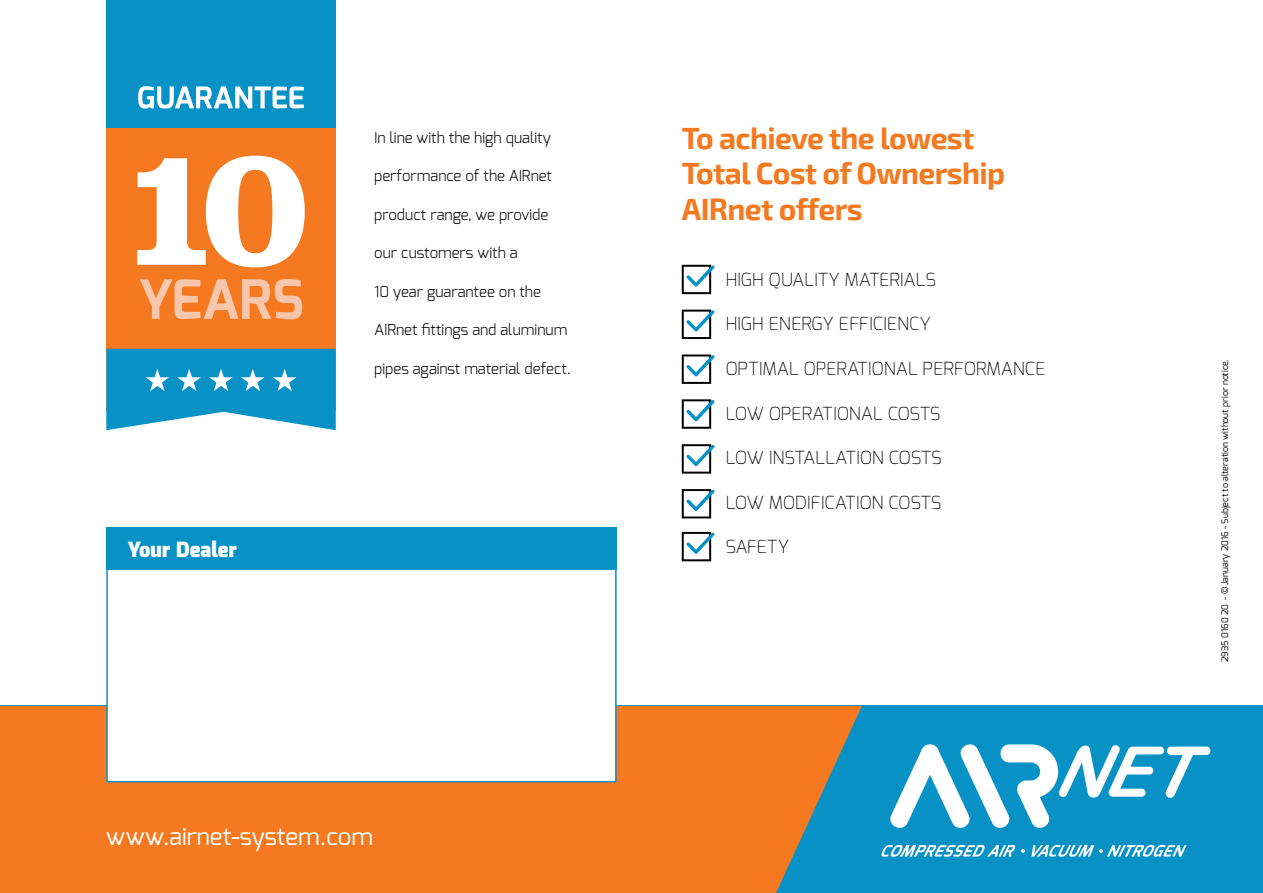
<style>
.page{position:relative;width:1263px;height:893px;background:#fff}
.page>*{position:absolute;margin:0;border:0;box-sizing:border-box;transform-origin:0 0}
.t1{font:700 30px/35.5px "Exo 2";letter-spacing:-.02em;color:#f47920}
.t2{font:24px "Exo";color:#fff}
.t3{font:900 21px "Exo";letter-spacing:.01em;color:#fff}
.t4{font:200 18px "Exo";color:#000}
.t5{font:300 15px "Exo";color:#000}
.t6{font:9px "Exo";color:#000}
</style>
<div class="page">
<svg style="left:682px;top:265px;width:33px;height:29px"></svg>
<svg style="left:682px;top:310px;width:33px;height:29px"></svg>
<svg style="left:682px;top:354px;width:33px;height:30px"></svg>
<svg style="left:682px;top:399px;width:33px;height:30px"></svg>
<svg style="left:682px;top:444px;width:33px;height:30px"></svg>
<svg style="left:682px;top:489px;width:33px;height:29px"></svg>
<svg style="left:682px;top:532px;width:33px;height:29px"></svg>
<div style="left:0;top:706px;width:1263px;height:187px;background:#0791c5"></div>
<svg style="left:890px;top:744px;width:320px;height:84px"></svg>
<svg style="left:881px;top:845px;width:134px;height:12px"></svg>
<svg style="left:1021px;top:849px;width:4px;height:4px"></svg>
<svg style="left:1031px;top:845px;width:156px;height:12px"></svg>
<div style="left:0;top:706px;width:862px;height:187px;background:#f47920"></div>
<div style="left:106px;top:64px;width:230px;height:347px;background:#f47920"></div>
<div style="left:106px;top:0;width:230px;height:128px;background:#0791c5"></div>
<svg style="left:137px;top:156px;width:168px;height:111px"></svg>
<svg style="left:140px;top:279px;width:162px;height:40px"></svg>
<svg style="left:138px;top:86px;width:166px;height:23px"></svg>
<svg style="left:106px;top:349px;width:230px;height:81px;background:#2ea2cd"></svg>
<div style="left:106px;top:527px;width:511px;height:255px;background:#fff;border:2px solid #0791c5"></div>
<div style="left:106px;top:527px;width:511px;height:43px;background:#0791c5"></div>
<h3 class="t3" style="left:128px;top:536px;width:111px">Your Dealer</h3>
<p class="t5" style="left:374px;top:128px;width:178px">In line with the high quality</p>
<p class="t5" style="left:374px;top:166px;width:179px">performance of the AIRnet</p>
<p class="t5" style="left:374px;top:205px;width:176px">product range, we provide</p>
<p class="t5" style="left:374px;top:243px;width:145px">our customers with a</p>
<p class="t5" style="left:374px;top:282px;width:168px">10 year guarantee on the</p>
<p class="t5" style="left:374px;top:320px;width:195px">AIRnet fittings and aluminum</p>
<p class="t5" style="left:374px;top:359px;width:198px">pipes against material defect.</p>
<h2 class="t2" style="left:106px;top:821px;width:268px">www.airnet-system.com</h2>
<h1 class="t1" style="left:682px;top:121px;width:325px">To achieve the lowest<br>Total Cost of Ownership<br>AIRnet offers</h1>
<p class="t4" style="left:725px;top:268px;width:212px">HIGH QUALITY MATERIALS</p>
<p class="t4" style="left:725px;top:312px;width:207px">HIGH ENERGY EFFICIENCY</p>
<p class="t4" style="left:725px;top:357px;width:322px">OPTIMAL OPERATIONAL PERFORMANCE</p>
<p class="t4" style="left:725px;top:401px;width:217px">LOW OPERATIONAL COSTS</p>
<p class="t4" style="left:725px;top:446px;width:218px">LOW INSTALLATION COSTS</p>
<p class="t4" style="left:725px;top:490px;width:217px">LOW MODIFICATION COSTS</p>
<p class="t4" style="left:725px;top:535px;width:65px">SAFETY</p>
<p class="t6" style="left:1219px;top:662px;width:304px;rotate:-90deg">2935 0160 20 - © January 2016 - Subject to alteration without prior notice.</p>
</div>
